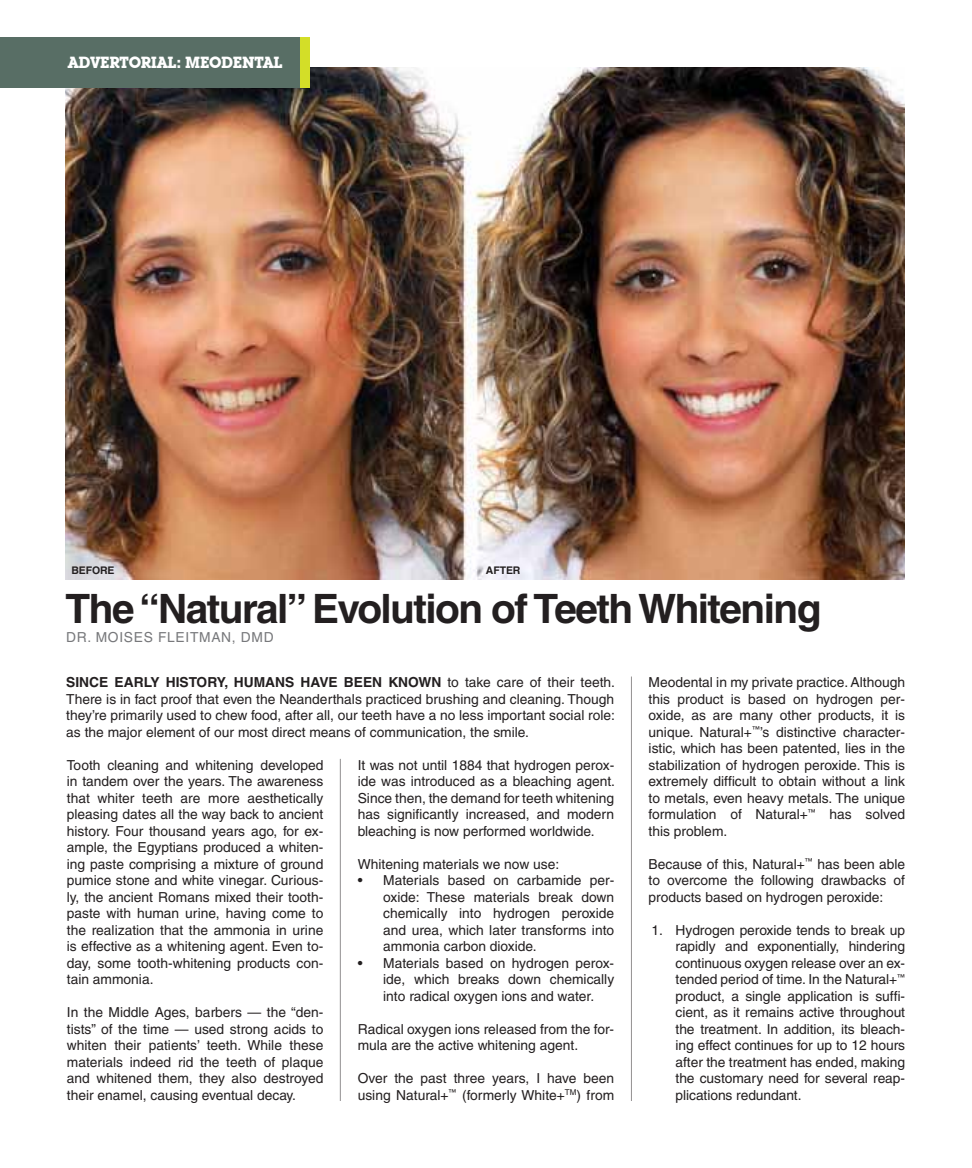
<style>
.page{position:relative;width:972px;height:1168px;background:#fff}
.page>*{position:absolute;margin:0;border:0;box-sizing:border-box;transform-origin:0 0}
.t1{font:700 40.5px "Helvetica";letter-spacing:-.04em;color:#231f20}
.t2{font:700 15.75px "Lubalin Graph IT Cby BT";letter-spacing:-.025em;color:#fff}
.t3{font:13.8px/16.5px "Helvetica";color:#231f20;text-align:justify}
.t4{font:13.8px "Helvetica";letter-spacing:.05em;color:#77787b}
.t5{font:700 10.5px "Helvetica";color:#231f20}
.s1{font-weight:700}
</style>
<div class="page">
<img style="left:66px;top:68px;width:838px;height:511px">
<hr style="left:340px;top:759px;width:1px;height:342px;background:#231f20">
<hr style="left:631px;top:676px;width:1px;height:425px;background:#231f20">
<div style="left:0;top:38px;width:302px;height:50px;background:#586e65"></div>
<div style="left:301px;top:38px;width:9px;height:50px;background:#d3de28"></div>
<p class="t2" style="left:68px;top:53px;width:217px">ADVERTORIAL: MEODENTAL</p>
<p class="t5" style="left:71px;top:563px;width:29px">BEFORE</p>
<p class="t5" style="left:486px;top:563px;width:36px">AFTER</p>
<h1 class="t1" style="left:66px;top:584px;width:757px">THE “NATURAL” EVOLUTION OF TEETH WHITENING</h1>
<p class="t4" style="left:66px;top:629px;width:209px">Dr. Moises Fleitman , DMD</p>
<p class="t3" style="left:66px;top:674px;width:550px"><span class="s1">SINCE EARLY HISTORY, HUMANS HAVE BEEN KNOWN</span> to take care of their teeth.<br>There is in fact proof that even the Neanderthals practiced brushing and cleaning. Though they’re primarily used to chew food, after all, our teeth have a no less important social role: as the major element of our most direct means of communication, the smile.</p>
<p class="t3" style="left:67px;top:756px;width:258px">Tooth cleaning and whitening developed in tandem over the years. The awareness that whiter teeth are more aesthetically pleasing dates all the way back to ancient history. Four thousand years ago, for ex&shy;ample, the Egyptians produced a whiten&shy;ing paste comprising a mixture of ground pumice stone and white vinegar. Curious&shy;ly, the ancient Romans mixed their tooth&shy;paste with human urine, having come to the realization that the ammonia in urine is effective as a whitening agent. Even to&shy;day, some tooth-whitening products con&shy;tain ammonia.</p>
<p class="t3" style="left:67px;top:1004px;width:258px">I n the Middle Ages, barbers — the “den&shy;tists” of the time — used strong acids to whiten their patients’ teeth. While these materials indeed rid the teeth of plaque and whitened them, they also destroyed their enamel, causing eventual decay.</p>
<p class="t3" style="left:358px;top:756px;width:259px">It was not until 1884 that hydrogen perox&shy;ide was introduced as a bleaching agent.<br>Since then, the demand for teeth whitening has significantly increased, and modern bleaching is now performed worldwide.</p>
<p class="t3" style="left:358px;top:855px;width:203px">Whitening materials we now use:</p>
<p class="t3" style="left:383px;top:872px;width:233px;text-indent:-26px">• Materials based on carbamide per&shy;oxide: These materials break down chemically into hydrogen peroxide and urea, which later transforms into ammonia carbon dioxide.</p>
<p class="t3" style="left:383px;top:954px;width:233px;text-indent:-26px">• Materials based on hydrogen perox&shy;ide, which breaks down chemically into radical oxygen ions and water.</p>
<p class="t3" style="left:358px;top:1020px;width:258px">Radical oxygen ions released from the for&shy;mula are the active whitening agent.</p>
<p class="t3" style="left:358px;top:1070px;width:258px">Over the past three years, I have been using Natural+<sup>™</sup> (formerly White+<sup>TM</sup>) from</p>
<p class="t3" style="left:649px;top:674px;width:258px">Meodental in my private practice. Although this product is based on hydrogen per&shy;oxide, as are many other products, it is unique. Natural+<sup>™</sup>’s distinctive character&shy;istic, which has been patented, lies in the stabilization of hydrogen peroxide. This is extremely difficult to obtain without a link to metals, even heavy metals. The unique formulation of Natural+<sup>™</sup> has solved this problem.</p>
<p class="t3" style="left:649px;top:855px;width:258px">Because of this, Natural+<sup>™</sup> has been able to overcome the following drawbacks of products based on hydrogen peroxide:</p>
<p class="t3" style="left:676px;top:921px;width:231px;text-indent:-24px">1. Hydrogen peroxide tends to break up rapidly and exponentially, hindering continuous oxygen release over an ex&shy;tended period of time. I n the Natural+<sup>™ </sup>product, a single application is suffi&shy;cient, as it remains active throughout the treatment. I n addition, its bleach&shy;ing effect continues for up to 12 hours after the treatment has ended, making the customary need for several reap&shy;plications redundant.</p>
</div>
